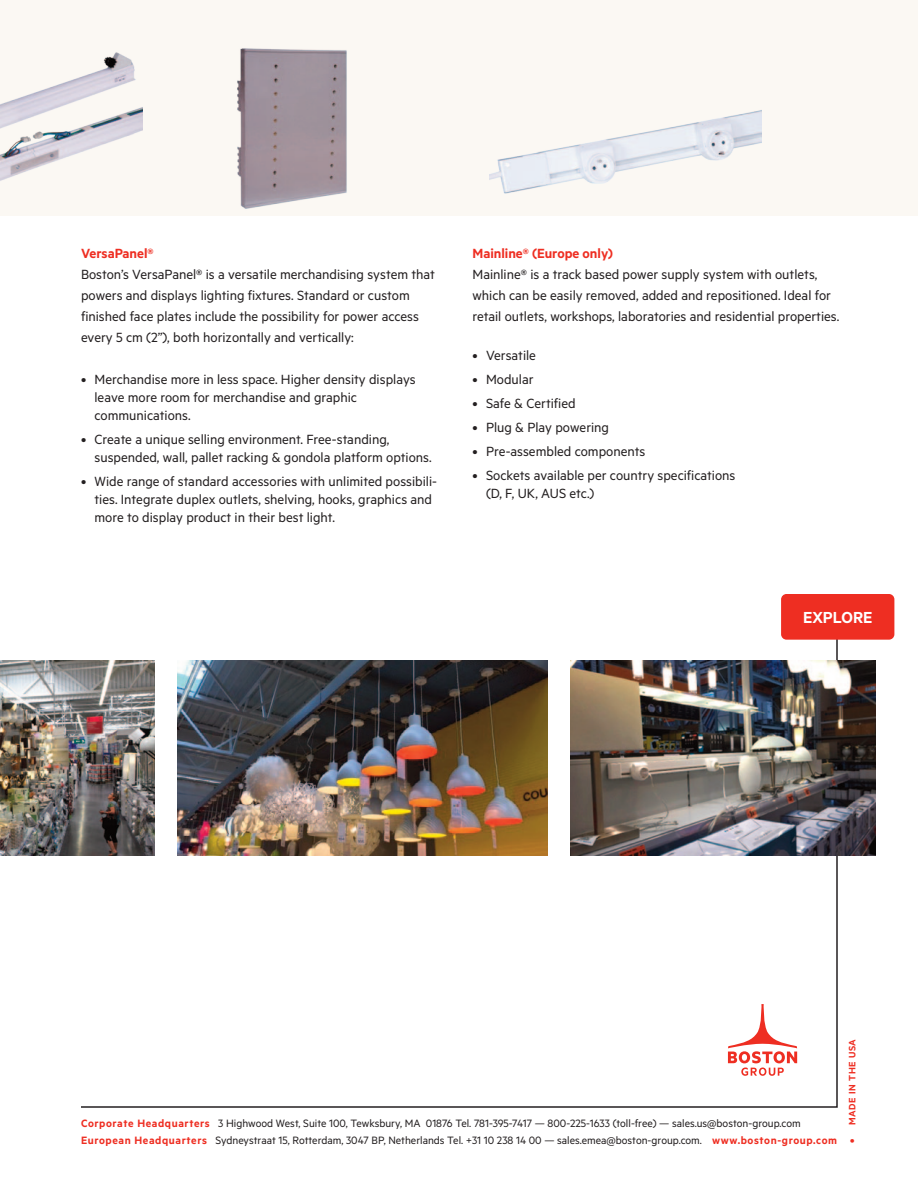
<style>
.page{position:relative;width:918px;height:1188px;background:#fff}
.page>*{position:absolute;margin:0;border:0;box-sizing:border-box;transform-origin:0 0}
.t1{font:600 18px "Metric";color:#fff}
.t2{font:15px/18px "Metric";color:#231f20}
.t3{font:600 15px "Metric";color:#ee2e22}
.t4{font:12px "Metric";color:#231f20}
.t5{font:600 10.5px "Metric";letter-spacing:.05em;color:#ee2e22}
.s1{font-weight:600;color:#ee2e22}
</style>
<div class="page">
<div style="left:0;top:0;width:918px;height:216px;background:#fbf8f3"></div>
<svg style="left:80px;top:638px;width:758px;height:470px"></svg>
<img style="left:0;top:52px;width:142px;height:129px">
<img style="left:237px;top:48px;width:110px;height:161px">
<img style="left:0;top:661px;width:155px;height:194px">
<img style="left:178px;top:661px;width:369px;height:194px">
<img style="left:489px;top:110px;width:273px;height:84px">
<img style="left:570px;top:661px;width:305px;height:194px">
<div style="left:781px;top:594px;width:113px;height:46px;background:#ee2e22;border-radius:5px"></div>
<p class="t3" style="left:81px;top:243px;width:74px">VersaPanel®</p>
<p class="t2" style="left:81px;top:263px;width:356px;line-height:21px">Boston’s VersaPanel® is a versatile merchandising system that powers and displays lighting fixtures. Standard or custom finished face plates include the possibility for power access every 5 cm (2”), both horizontally and vertically:</p>
<p class="t2" style="left:94px;top:369px;width:323px;text-indent:-14px">• Merchandise more in less space. Higher density displays leave more room for merchandise and graphic communications.</p>
<p class="t2" style="left:94px;top:429px;width:339px;text-indent:-14px">• Create a unique selling environment. Free-standing, suspended, wall, pallet racking &amp; gondola platform options.</p>
<p class="t2" style="left:94px;top:471px;width:344px;text-indent:-14px">• Wide range of standard accessories with unlimited possibili&shy;ties. Integrate duplex outlets, shelving, hooks, graphics and more to display product in their best light.</p>
<p class="t3" style="left:472px;top:243px;width:142px">Mainline® (Europe only)</p>
<p class="t2" style="left:472px;top:263px;width:368px;line-height:21px">Mainline® is a track based power supply system with outlets, which can be easily removed, added and repositioned. Ideal for retail outlets, workshops, laboratories and residential properties.</p>
<p class="t2" style="left:472px;top:345px;width:65px">• Versatile</p>
<p class="t2" style="left:472px;top:369px;width:63px">• Modular</p>
<p class="t2" style="left:472px;top:393px;width:105px">• Safe &amp; Certified</p>
<p class="t2" style="left:472px;top:417px;width:138px">• Plug &amp; Play powering</p>
<p class="t2" style="left:472px;top:441px;width:174px">• Pre-assembled components</p>
<p class="t2" style="left:486px;top:465px;width:251px;text-indent:-14px">• Sockets available per country specifications (D, F, UK, AUS etc.)</p>
<p class="t1" style="left:803px;top:606px;width:71px">EXPLORE</p>
<p class="t5" style="left:846px;top:1125px;width:87px;rotate:-90deg">MADE IN THE USA</p>
<p class="t4" style="left:81px;top:1116px;width:721px"><span class="s1">Corporate Headquarters</span> 3 Highwood West, Suite 100, Tewksbury, MA 01876 Tel. 781-395-7417 — 800-225-1633 (toll-free) — sales.us@boston-group.com</p>
<p class="t4" style="left:81px;top:1133px;width:775px"><span class="s1">European Headquarters</span> Sydneystraat 15, Rotterdam, 3047 BP, Netherlands Tel. +31 10 238 14 00 — sales.emea@boston-group.com. <span class="s1">www.boston-group.com •</span></p>
</div>
